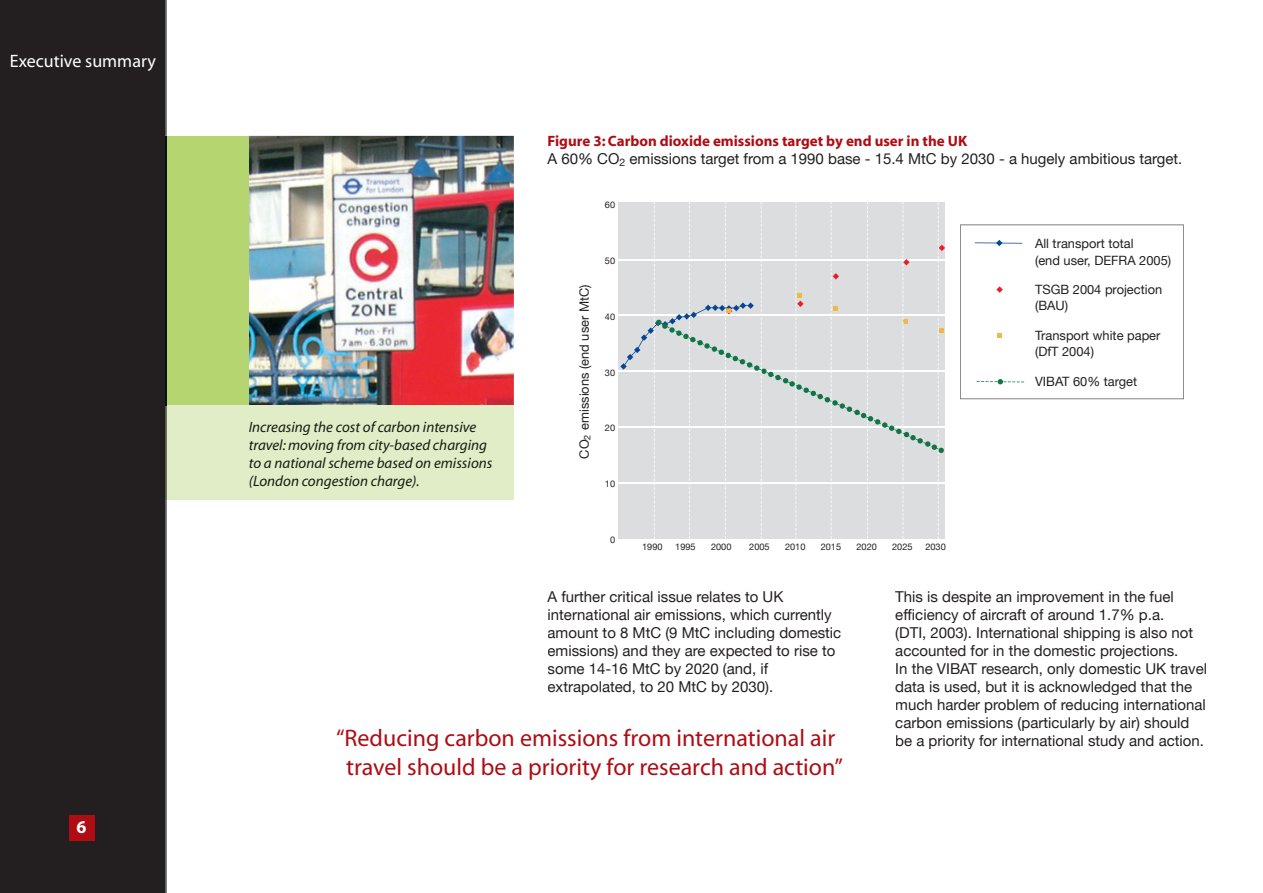
<style>
.page{position:relative;width:1263px;height:893px;background:#fff}
.page>*{position:absolute;margin:0;border:0;box-sizing:border-box;transform-origin:0 0}
.t1{font:24px "Myriad";color:#af0c14}
.t2{font:18px "Myriad";color:#fff}
.t3{font:700 18px "Myriad";color:#fff}
.t4{font:15px/18px "Helvetica Neue";color:#231f20}
.t5{font:italic 15px/18px "Myriad";color:#161b11}
.t6{font:700 15px "Myriad";color:#af0c14}
.t7{font:12.9px/16.5px "Helvetica Neue";color:#231f20}
.t8{font:9.15px "Helvetica Neue";color:#231f20}
</style>
<div class="page">
<div style="left:0;top:0;width:160px;height:893px;background:#231f20"></div>
<div style="left:69px;top:815px;width:26px;height:26px;background:#af0c14"></div>
<img style="left:249px;top:136px;width:265px;height:290px">
<div style="left:165px;top:136px;width:84px;height:271px;background:#b4d56f"></div>
<div style="left:165px;top:405px;width:348px;height:95px;background:#e0edc7"></div>
<div style="left:160px;top:0;width:5px;height:893px;background:#231f20"></div>
<svg style="left:165px;top:0;width:2px;height:893px;background:#4d534a"></svg>
<svg style="left:620px;top:202px;width:325px;height:337px;background:#dadcde"></svg>
<svg style="left:960px;top:225px;width:224px;height:174px"></svg>
<p class="t2" style="left:10px;top:52px;width:147px">Executive summary</p>
<p class="t3" style="left:77px;top:818px;width:11px">6</p>
<p class="t6" style="left:548px;top:134px;width:421px">Figure 3: Carbon dioxide emissions target by end user in the UK</p>
<p class="t4" style="left:548px;top:150px;width:636px">A 60% CO<sub>2</sub> emissions target from a 1990 base - 15.4 MtC by 2030 - a hugely ambitious target.</p>
<p class="t5" style="left:249px;top:418px;width:245px">Increasing the cost of carbon intensive travel: moving from city-based charging to a national scheme based on emissions (London congestion charge).</p>
<p class="t8" style="left:605px;top:199px;width:12px">60</p>
<p class="t7" style="left:576px;top:459px;width:176px;rotate:-90deg">CO emissions (end user MtC)</p>
<p class="t8" style="left:582px;top:440px;width:7px;rotate:-90deg">2</p>
<p class="t8" style="left:605px;top:255px;width:12px">50</p>
<p class="t8" style="left:605px;top:311px;width:12px">40</p>
<p class="t8" style="left:605px;top:367px;width:12px">30</p>
<p class="t8" style="left:605px;top:423px;width:12px">20</p>
<p class="t8" style="left:605px;top:479px;width:12px">10</p>
<p class="t8" style="left:610px;top:535px;width:7px">0</p>
<p class="t8" style="left:642px;top:541px;width:22px">1990</p>
<p class="t8" style="left:675px;top:541px;width:22px">1995</p>
<p class="t8" style="left:711px;top:541px;width:22px">2000</p>
<p class="t8" style="left:749px;top:541px;width:22px">2005</p>
<p class="t8" style="left:785px;top:541px;width:22px">2010</p>
<p class="t8" style="left:821px;top:541px;width:22px">2015</p>
<p class="t8" style="left:856px;top:541px;width:22px">2020</p>
<p class="t8" style="left:892px;top:541px;width:22px">2025</p>
<p class="t8" style="left:925px;top:541px;width:22px">2030</p>
<p class="t7" style="left:1035px;top:235px;width:138px">All transport total<br>(end user, DEFRA 2005)</p>
<p class="t7" style="left:1035px;top:281px;width:129px">TSGB 2004 projection (BAU)</p>
<p class="t7" style="left:1035px;top:327px;width:127px">Transport white paper (DfT 2004)</p>
<p class="t7" style="left:1035px;top:373px;width:103px">VIBAT 60% target</p>
<p class="t4" style="left:548px;top:587px;width:295px">A further critical issue relates to UK international air emissions, which currently amount to 8 MtC (9 MtC including domestic emissions) and they are expected to rise to some 14-16 MtC by 2020 (and, if extrapolated, to 20 MtC by 2030).</p>
<p class="t4" style="left:895px;top:587px;width:313px">This is despite an improvement in the fuel efficiency of aircraft of around 1.7% p.a.<br>(DTI, 2003). International shipping is also not accounted for in the domestic projections.<br>In the VIBAT research, only domestic UK travel data is used, but it is acknowledged that the much harder problem of reducing international carbon emissions (particularly by air) should</p>
<h1 class="t1" style="left:336px;top:726px;width:501px">“Reducing carbon emissions from international air</h1>
<p class="t4" style="left:895px;top:731px;width:310px">be a priority for international study and action.</p>
<h1 class="t1" style="left:346px;top:755px;width:498px">travel should be a priority for research and action”</h1>
</div>
